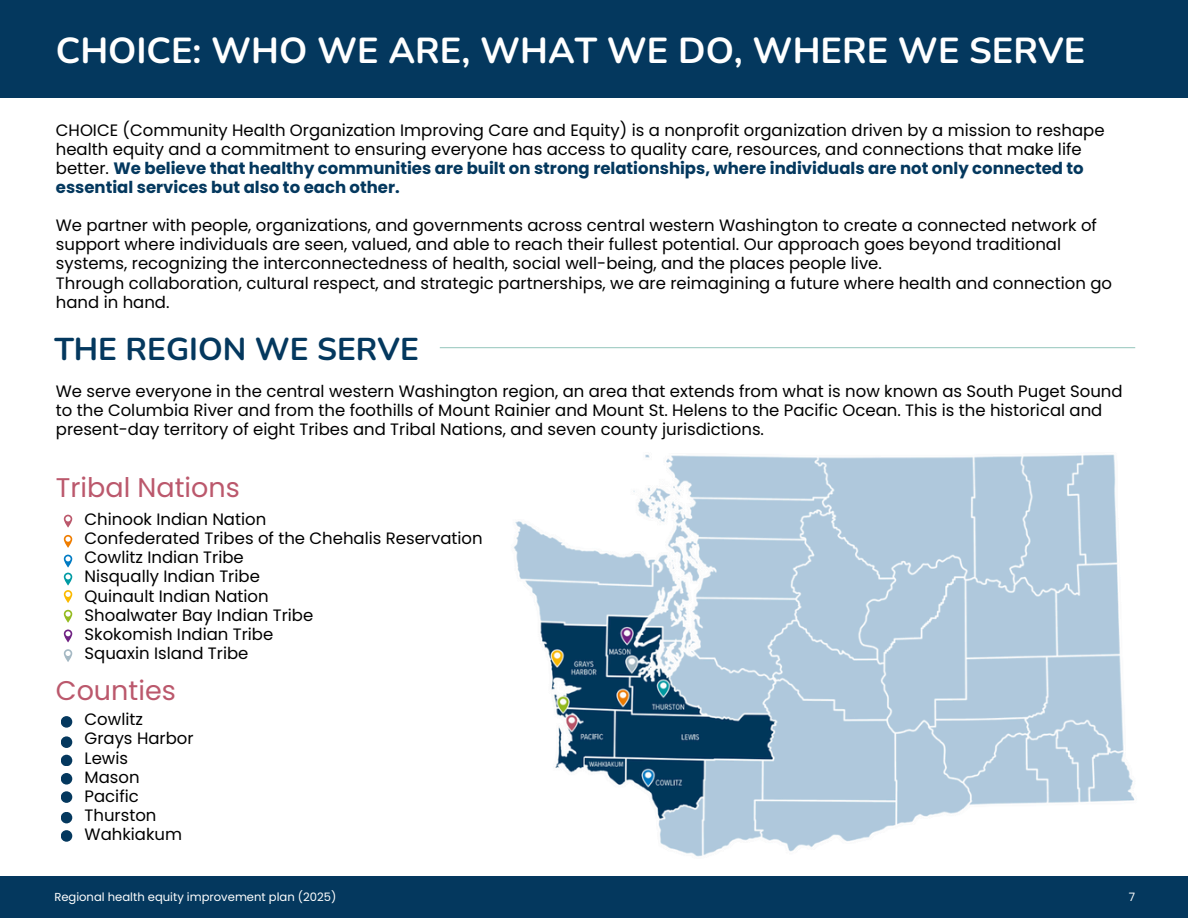
<style>
.page{position:relative;width:1188px;height:918px;background:#fff}
.page>*{position:absolute;margin:0;border:0;box-sizing:border-box;transform-origin:0 0}
.t1{font:700 36px "Nunito";color:#fff}
.t2{font:700 31.5px "Nunito";color:#04385e}
.t3{font:27px "Poppins";color:#bb586c}
.t4{font:16.5px/19.2px "Poppins";color:#000}
.t5{font:11.55px "Poppins";color:#fff}
.s1{font-weight:700;color:#04385e}
</style>
<div class="page">
<div style="left:0;top:0;width:1188px;height:97px;background:#04385e"></div>
<div style="left:0;top:876px;width:1188px;height:42px;background:#04385e"></div>
<hr style="left:440px;top:347px;width:695px;height:1px;background:#9fccc3">
<img style="left:513px;top:454px;width:622px;height:403px">
<div style="left:61px;top:716px;width:11px;height:12px;background:#04385e;border-radius:50%"></div>
<div style="left:61px;top:736px;width:11px;height:12px;background:#04385e;border-radius:50%"></div>
<div style="left:61px;top:755px;width:11px;height:11px;background:#04385e;border-radius:50%"></div>
<div style="left:61px;top:773px;width:11px;height:12px;background:#04385e;border-radius:50%"></div>
<div style="left:61px;top:791px;width:11px;height:12px;background:#04385e;border-radius:50%"></div>
<div style="left:61px;top:812px;width:11px;height:11px;background:#04385e;border-radius:50%"></div>
<div style="left:61px;top:830px;width:11px;height:12px;background:#04385e;border-radius:50%"></div>
<svg style="left:64px;top:515px;width:8px;height:13px"></svg>
<svg style="left:65px;top:516px;width:6px;height:5px"></svg>
<svg style="left:64px;top:535px;width:8px;height:13px"></svg>
<svg style="left:65px;top:537px;width:6px;height:5px"></svg>
<svg style="left:64px;top:555px;width:8px;height:13px"></svg>
<svg style="left:65px;top:556px;width:6px;height:5px"></svg>
<svg style="left:64px;top:573px;width:8px;height:13px"></svg>
<svg style="left:65px;top:574px;width:6px;height:5px"></svg>
<svg style="left:64px;top:590px;width:8px;height:13px"></svg>
<svg style="left:65px;top:592px;width:6px;height:5px"></svg>
<svg style="left:64px;top:610px;width:8px;height:13px"></svg>
<svg style="left:65px;top:611px;width:6px;height:6px"></svg>
<svg style="left:64px;top:630px;width:8px;height:12px"></svg>
<svg style="left:65px;top:631px;width:6px;height:5px"></svg>
<svg style="left:64px;top:649px;width:8px;height:13px"></svg>
<svg style="left:65px;top:651px;width:6px;height:5px"></svg>
<h4 class="t1" style="left:56px;top:26px;width:1031px">CHOICE: WHO WE ARE, WHAT WE DO, WHERE WE SERVE</h4>
<h4 class="t4" style="left:56px;top:120px;width:1050px">CHOICE (Community Health Organization Improving Care and Equity) is a nonprofit organization driven by a mission to reshape health equity and a commitment to ensuring everyone has access to quality care, resources, and connections that make life better. <span class="s1">We believe that healthy communities are built on strong relationships, where individuals are not only connected to essential services but also to each other.</span></h4>
<p class="t4" style="left:56px;top:216px;width:1058px">We partner with people, organizations, and governments across central western Washington to create a connected network of support where individuals are seen, valued, and able to reach their fullest potential. Our approach goes beyond traditional systems, recognizing the interconnectedness of health, social well-being, and the places people live.<br>Through collaboration, cultural respect, and strategic partnerships, we are reimagining a future where health and connection go hand in hand.</p>
<h1 class="t2" style="left:54px;top:328px;width:366px">THE REGION WE SERVE</h1>
<h4 class="t4" style="left:56px;top:382px;width:1068px">We serve everyone in the central western Washington region, an area that extends from what is now known as South Puget Sound to the Columbia River and from the foothills of Mount Rainier and Mount St. Helens to the Pacific Ocean. This is the historical and present-day territory of eight Tribes and Tribal Nations, and seven county jurisdictions.</h4>
<h3 class="t3" style="left:56px;top:468px;width:186px">Tribal Nations</h3>
<p class="t4" style="left:85px;top:510px;width:400px">Chinook Indian Nation<br>Confederated Tribes of the Chehalis Reservation<br>Cowlitz Indian Tribe<br>Nisqually Indian Tribe<br>Quinault Indian Nation<br>Shoalwater Bay Indian Tribe<br>Skokomish Indian Tribe</p>
<p class="t4" style="left:85px;top:644px;width:165px">Squaxin Island Tribe</p>
<p class="t3" style="left:56px;top:672px;width:121px">Counties</p>
<p class="t4" style="left:85px;top:710px;width:110px">Cowlitz<br>Grays Harbor<br>Lewis<br>Mason<br>Pacific<br>Thurston<br>Wahkiakum</p>
<h2 class="t5" style="left:54px;top:889px;width:283px">Regional health equity improvement plan (2025)</h2>
<p class="t5" style="left:1129px;top:889px;width:8px">7</p>
</div>
